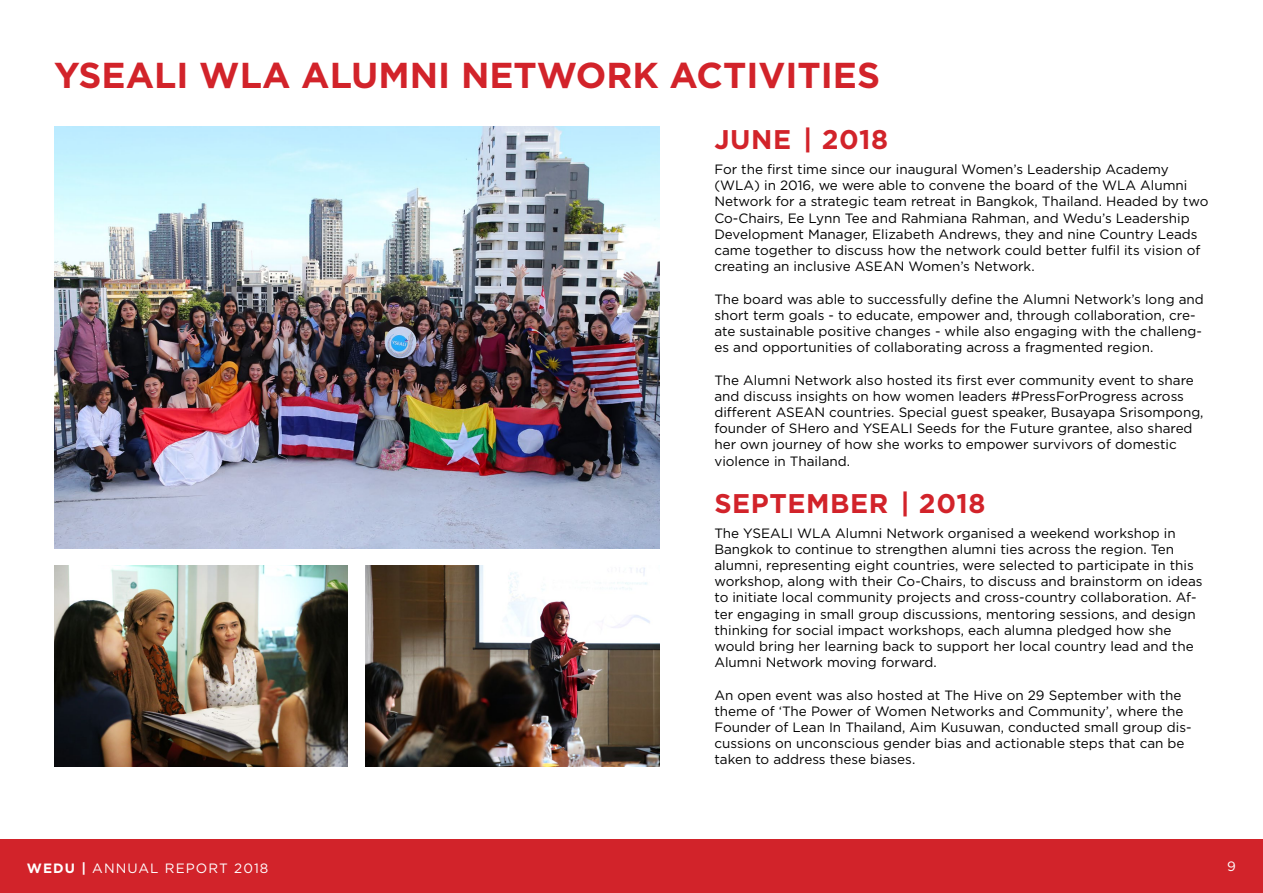
<style>
.page{position:relative;width:1263px;height:893px;background:#fff}
.page>*{position:absolute;margin:0;border:0;box-sizing:border-box;transform-origin:0 0}
.t1{font:700 36px "Gotham";color:#d2232a}
.t2{font:700 27px "Gotham";letter-spacing:.02em;color:#d2232a}
.t3{font:13.5px/16.2px "Gotham";color:#000}
.t4{font:13.5px "Gotham";letter-spacing:.08em;color:#fff}
.s1{font-weight:700}
</style>
<div class="page">
<div style="left:0;top:839px;width:1263px;height:54px;background:#d2232a"></div>
<img style="left:54px;top:126px;width:605px;height:423px">
<img style="left:54px;top:565px;width:293px;height:201px">
<img style="left:366px;top:565px;width:293px;height:201px">
<h1 class="t1" style="left:54px;top:54px;width:828px">YSEALI WLA ALUMNI NETWORK ACTIVITIES</h1>
<h2 class="t2" style="left:714px;top:124px;width:175px">JUNE | 2018</h2>
<p class="t3" style="left:714px;top:161px;width:495px">For the first time since our inaugural Women’s Leadership Academy (WLA) in 2016, we were able to convene the board of the WLA Alumni Network for a strategic team retreat in Bangkok, Thailand. Headed by two Co-Chairs, Ee Lynn Tee and Rahmiana Rahman, and Wedu’s Leadership Development Manager, Elizabeth Andrews, they and nine Country Leads came together to discuss how the network could better fulfil its vision of creating an inclusive ASEAN Women’s Network.</p>
<p class="t3" style="left:714px;top:291px;width:491px">The board was able to successfully define the Alumni Network’s long and short term goals - to educate, empower and, through collaboration, cre&shy;ate sustainable positive changes - while also engaging with the challeng&shy;es and opportunities of collaborating across a fragmented region.</p>
<p class="t3" style="left:714px;top:372px;width:491px">The Alumni Network also hosted its first ever community event to share and discuss insights on how women leaders #PressForProgress across different ASEAN countries. Special guest speaker, Busayapa Srisompong, founder of SHero and YSEALI Seeds for the Future grantee, also shared her own journey of how she works to empower survivors of domestic violence in Thailand.</p>
<h2 class="t2" style="left:714px;top:488px;width:272px">SEPTEMBER | 2018</h2>
<p class="t3" style="left:714px;top:525px;width:490px">The YSEALI WLA Alumni Network organised a weekend workshop in Bangkok to continue to strengthen alumni ties across the region. Ten alumni, representing eight countries, were selected to participate in this workshop, along with their Co-Chairs, to discuss and brainstorm on ideas to initiate local community projects and cross-country collaboration. Af&shy;ter engaging in small group discussions, mentoring sessions, and design thinking for social impact workshops, each alumna pledged how she would bring her learning back to support her local country lead and the Alumni Network moving forward.</p>
<p class="t3" style="left:714px;top:687px;width:479px">An open event was also hosted at The Hive on 29 September with the theme of ‘The Power of Women Networks and Community’, where the Founder of Lean In Thailand, Aim Kusuwan, conducted small group dis&shy;cussions on unconscious gender bias and actionable steps that can be taken to address these biases.</p>
<p class="t4" style="left:27px;top:860px;width:243px"><span class="s1">WEDU |</span> ANNUAL REPORT 2018</p>
<p class="t4" style="left:1227px;top:859px;width:10px">9</p>
</div>
